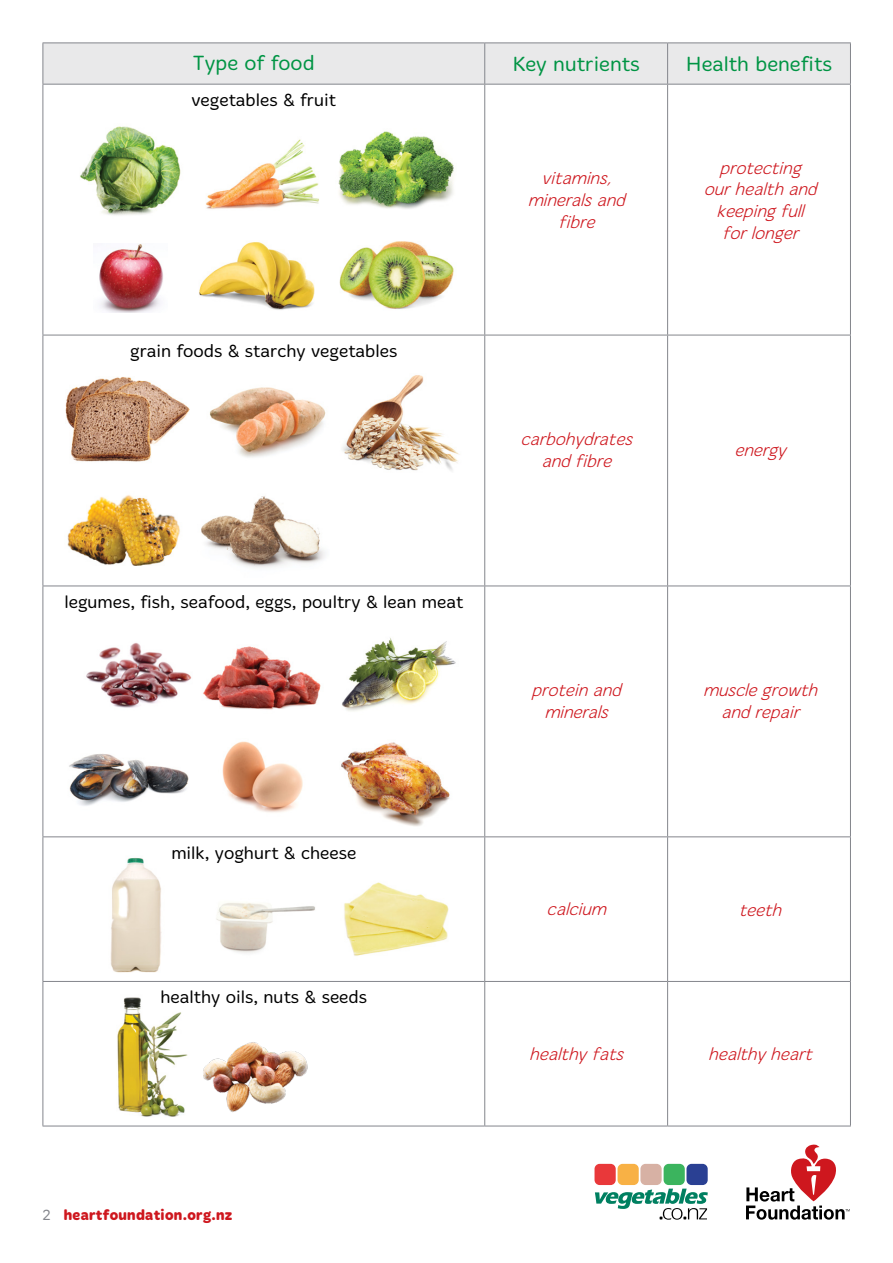
<style>
.page{position:relative;width:893px;height:1263px;background:#fff}
.page>*{position:absolute;margin:0;border:0;box-sizing:border-box;transform-origin:0 0}
.t1{font:300 21px "Merge";color:#009444}
.t2{font:italic 18px/21.6px "Merge";color:#ce171e;text-align:center}
.t3{font:300 18px "Merge";color:#000}
.t4{font:700 15px "Merge";letter-spacing:.02em;color:#ce171e}
.s1{font-weight:300;color:#84868c}
</style>
<div class="page">
<svg style="left:746px;top:1144px;width:104px;height:76px"></svg>
<div style="left:686px;top:1164px;width:22px;height:21px;background:#2a4093;border-radius:5px"></div>
<div style="left:664px;top:1164px;width:21px;height:21px;background:#3bb45e;border-radius:5px"></div>
<div style="left:640px;top:1164px;width:22px;height:21px;background:#d7b1a4;border-radius:5px"></div>
<div style="left:617px;top:1164px;width:22px;height:21px;background:#f8b145;border-radius:5px"></div>
<div style="left:594px;top:1164px;width:22px;height:21px;background:#e9383a;border-radius:5px"></div>
<svg style="left:595px;top:1188px;width:113px;height:32px"></svg>
<img style="left:117px;top:997px;width:71px;height:120px">
<img style="left:110px;top:858px;width:52px;height:115px">
<div style="left:44px;top:44px;width:806px;height:40px;background:#e9e9ea"></div>
<hr style="left:43px;top:85px;width:1px;height:250px;background:#84868c">
<hr style="left:484px;top:85px;width:1px;height:250px;background:#84868c">
<hr style="left:667px;top:85px;width:1px;height:250px;background:#84868c">
<hr style="left:850px;top:85px;width:1px;height:250px;background:#84868c">
<hr style="left:43px;top:335px;width:442px;height:1px;background:#84868c">
<hr style="left:43px;top:335px;width:1px;height:251px;background:#84868c">
<hr style="left:485px;top:335px;width:183px;height:1px;background:#84868c">
<hr style="left:484px;top:335px;width:1px;height:251px;background:#84868c">
<hr style="left:668px;top:335px;width:183px;height:1px;background:#84868c">
<hr style="left:667px;top:335px;width:1px;height:251px;background:#84868c">
<hr style="left:850px;top:335px;width:1px;height:251px;background:#84868c">
<hr style="left:43px;top:586px;width:442px;height:1px;background:#84868c">
<hr style="left:43px;top:586px;width:1px;height:250px;background:#84868c">
<hr style="left:485px;top:586px;width:183px;height:1px;background:#84868c">
<hr style="left:484px;top:586px;width:1px;height:250px;background:#84868c">
<hr style="left:668px;top:586px;width:183px;height:1px;background:#84868c">
<hr style="left:667px;top:586px;width:1px;height:250px;background:#84868c">
<hr style="left:850px;top:586px;width:1px;height:250px;background:#84868c">
<hr style="left:43px;top:836px;width:442px;height:1px;background:#84868c">
<hr style="left:43px;top:837px;width:1px;height:144px;background:#84868c">
<hr style="left:485px;top:836px;width:183px;height:1px;background:#84868c">
<hr style="left:484px;top:837px;width:1px;height:144px;background:#84868c">
<hr style="left:668px;top:836px;width:183px;height:1px;background:#84868c">
<hr style="left:667px;top:837px;width:1px;height:144px;background:#84868c">
<hr style="left:850px;top:837px;width:1px;height:144px;background:#84868c">
<hr style="left:43px;top:981px;width:442px;height:1px;background:#84868c">
<hr style="left:43px;top:982px;width:1px;height:144px;background:#84868c">
<hr style="left:485px;top:981px;width:183px;height:1px;background:#84868c">
<hr style="left:484px;top:982px;width:1px;height:144px;background:#84868c">
<hr style="left:668px;top:981px;width:183px;height:1px;background:#84868c">
<hr style="left:667px;top:982px;width:1px;height:144px;background:#84868c">
<hr style="left:850px;top:982px;width:1px;height:144px;background:#84868c">
<hr style="left:43px;top:1126px;width:442px;height:1px;background:#84868c">
<hr style="left:485px;top:1126px;width:183px;height:1px;background:#84868c">
<hr style="left:668px;top:1126px;width:183px;height:1px;background:#84868c">
<hr style="left:43px;top:43px;width:442px;height:1px;background:#84868c">
<hr style="left:43px;top:43px;width:1px;height:41px;background:#84868c">
<hr style="left:485px;top:43px;width:183px;height:1px;background:#84868c">
<hr style="left:484px;top:43px;width:1px;height:41px;background:#84868c">
<hr style="left:668px;top:43px;width:183px;height:1px;background:#84868c">
<hr style="left:667px;top:43px;width:1px;height:41px;background:#84868c">
<hr style="left:850px;top:43px;width:1px;height:41px;background:#84868c">
<hr style="left:43px;top:84px;width:442px;height:1px;background:#84868c">
<hr style="left:485px;top:84px;width:183px;height:1px;background:#84868c">
<hr style="left:668px;top:84px;width:183px;height:1px;background:#84868c">
<img style="left:203px;top:1042px;width:105px;height:70px">
<img style="left:199px;top:242px;width:116px;height:68px">
<img style="left:339px;top:241px;width:115px;height:68px">
<img style="left:99px;top:244px;width:64px;height:68px">
<img style="left:342px;top:637px;width:114px;height:74px">
<img style="left:86px;top:642px;width:106px;height:66px">
<img style="left:344px;top:882px;width:105px;height:74px">
<img style="left:216px;top:902px;width:99px;height:51px">
<img style="left:338px;top:131px;width:116px;height:78px">
<img style="left:206px;top:139px;width:113px;height:70px">
<img style="left:80px;top:126px;width:101px;height:89px">
<img style="left:65px;top:377px;width:124px;height:85px">
<img style="left:210px;top:387px;width:116px;height:71px">
<img style="left:67px;top:495px;width:113px;height:71px">
<img style="left:201px;top:496px;width:124px;height:72px">
<img style="left:69px;top:754px;width:120px;height:52px">
<img style="left:222px;top:741px;width:81px;height:72px">
<img style="left:341px;top:742px;width:109px;height:84px">
<img style="left:203px;top:646px;width:118px;height:64px">
<img style="left:343px;top:375px;width:117px;height:96px">
<p class="t1" style="left:193px;top:51px;width:123px">Type of food</p>
<p class="t1" style="left:512px;top:52px;width:129px">Key nutrients</p>
<p class="t1" style="left:686px;top:52px;width:148px">Health benefits</p>
<p class="t3" style="left:191px;top:90px;width:146px">vegetables &amp; fruit</p>
<p class="t3" style="left:130px;top:341px;width:269px">grain foods &amp; starchy vegetables</p>
<p class="t3" style="left:64px;top:592px;width:400px">legumes, fish, seafood, eggs, poultry &amp; lean meat</p>
<p class="t3" style="left:171px;top:842px;width:186px">milk, yoghurt &amp; cheese</p>
<p class="t3" style="left:160px;top:987px;width:208px">healthy oils, nuts &amp; seeds</p>
<p class="t4" style="left:43px;top:1207px;width:191px"><span class="s1">2</span> heartfoundation.org.nz</p>
<p class="t2" style="left:528px;top:168px;width:104px">vitamins, mineralsand fibre</p>
<p class="t2" style="left:520px;top:428px;width:118px">carbohydrates andfibre</p>
<p class="t2" style="left:532px;top:679px;width:96px">proteinand minerals</p>
<p class="t2" style="left:547px;top:898px;width:66px">calcium</p>
<p class="t2" style="left:529px;top:1043px;width:101px">healthyfats</p>
<p class="t2" style="left:704px;top:157px;width:120px">protecting ourhealthand keepingfull forlonger</p>
<p class="t2" style="left:734px;top:439px;width:58px">energy</p>
<p class="t2" style="left:703px;top:679px;width:121px">musclegrowth andrepair</p>
<p class="t2" style="left:739px;top:899px;width:49px">teeth</p>
<p class="t2" style="left:708px;top:1043px;width:111px">healthyheart</p>
</div>
